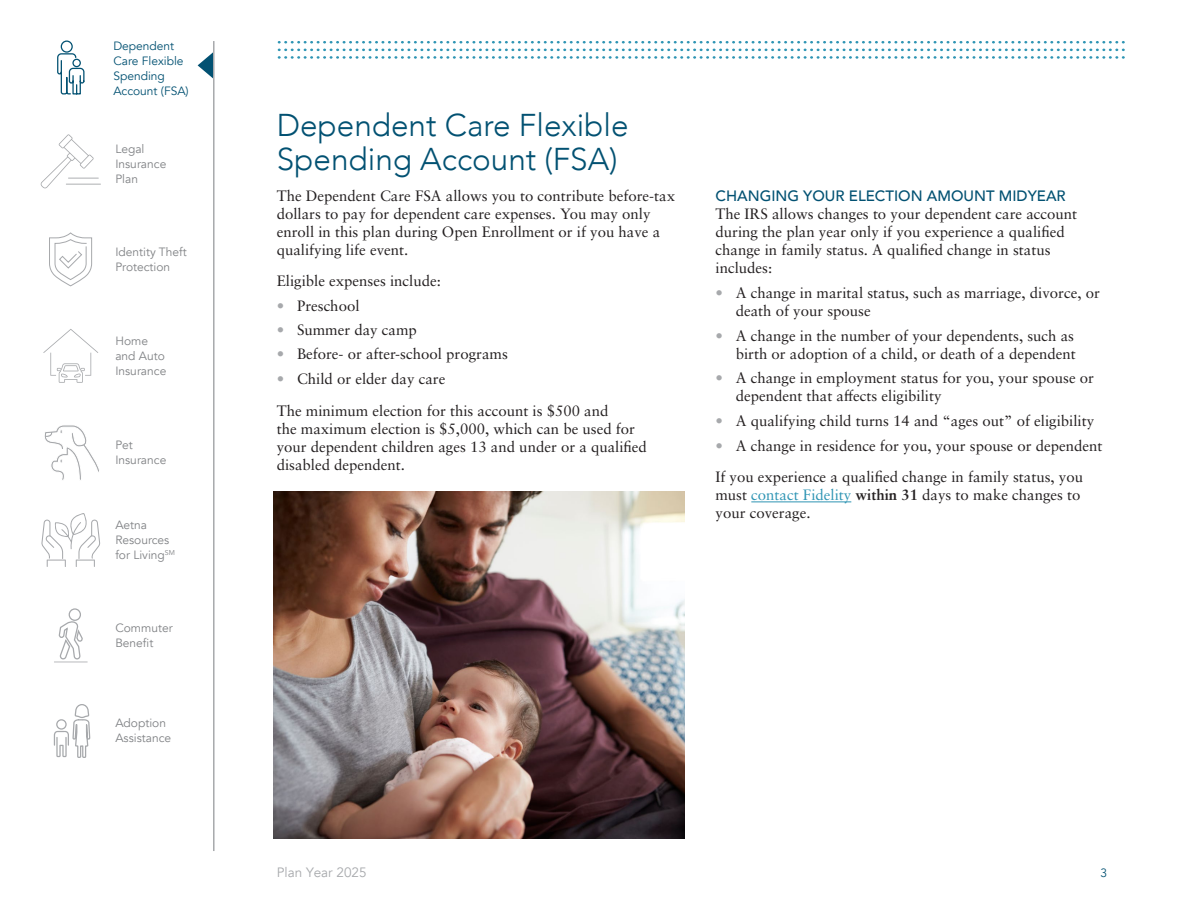
<style>
.page{position:relative;width:1188px;height:918px;background:#fff}
.page>*{position:absolute;margin:0;border:0;box-sizing:border-box;transform-origin:0 0}
.t1{font:300 31.5px/33px "Avenir";color:#025172}
.t2{font:15px/18px "Sabon LT Pro";color:#231f20}
.t3{font:500 15px "Avenir";color:#025172}
.t4{font:13.5px "Avenir";color:#a7a9ac}
.t5{font:12px/15px "Avenir";color:#808285}
.t6{font:12px/15px "Avenir";color:#025172}
.s1{color:#a7a9ac}
.s2{color:#2f95b4}
.s3{font-weight:700}
</style>
<div class="page">
<svg style="left:198px;top:52px;width:15px;height:26px"></svg>
<hr style="left:213px;top:41px;width:2px;height:810px;background:#a7a9ac">
<svg style="left:278px;top:41px;width:847px;height:18px"></svg>
<svg style="left:57px;top:40px;width:28px;height:55px"></svg>
<svg style="left:41px;top:134px;width:53px;height:54px"></svg>
<hr style="left:66px;top:184px;width:35px;height:1px;background:#a7a9ac">
<hr style="left:68px;top:178px;width:31px;height:1px;background:#a7a9ac">
<svg style="left:41px;top:513px;width:59px;height:54px"></svg>
<svg style="left:58px;top:608px;width:25px;height:52px"></svg>
<hr style="left:54px;top:662px;width:34px;height:1px;background:#a7a9ac">
<svg style="left:43px;top:329px;width:55px;height:54px"></svg>
<svg style="left:53px;top:704px;width:38px;height:54px"></svg>
<svg style="left:44px;top:425px;width:55px;height:55px"></svg>
<svg style="left:49px;top:232px;width:43px;height:55px"></svg>
<hr style="left:751px;top:502px;width:100px;height:1px;background:#2f95b4">
<img style="left:273px;top:491px;width:412px;height:347px">
<p class="t6" style="left:113px;top:39px;width:77px">Dependent<br>Care Flexible<br>Spending<br>Account (FSA)</p>
<p class="t5" style="left:115px;top:141px;width:52px">Legal<br>Insurance<br>Plan</p>
<p class="t5" style="left:115px;top:245px;width:73px">Identity Theft<br>Protection</p>
<p class="t5" style="left:115px;top:334px;width:52px">Home and Auto<br>Insurance</p>
<p class="t5" style="left:115px;top:438px;width:52px">Pet<br>Insurance</p>
<p class="t5" style="left:115px;top:518px;width:61px">Aetna<br>Resources for Living<sup>SM</sup></p>
<p class="t5" style="left:115px;top:620px;width:59px">Commuter<br>Benefit</p>
<p class="t5" style="left:115px;top:715px;width:57px">Adoption<br>Assistance</p>
<h1 class="t1" style="left:277px;top:109px;width:353px">Dependent Care Flexible<br>Spending Account (FSA)</h1>
<p class="t2" style="left:277px;top:186px;width:400px">The Dependent Care FSA allows you to contribute before-tax dollars to pay for dependent care expenses. You may only enroll in this plan during Open Enrollment or if you have a qualifying life event.</p>
<p class="t2" style="left:277px;top:272px;width:166px">Eligible expenses include:</p>
<p class="t2" style="left:277px;top:297px;width:84px"><span class="s1">•</span> Preschool</p>
<p class="t2" style="left:277px;top:320px;width:142px"><span class="s1">•</span> Summer day camp</p>
<p class="t2" style="left:277px;top:345px;width:233px"><span class="s1">•</span> Before- or after-school programs</p>
<p class="t2" style="left:277px;top:363px;width:333px;line-height:31.5px"><span class="s1">•</span> Child or elder day care<br>The minimum election for this account is $500 and</p>
<p class="t2" style="left:277px;top:419px;width:372px">the maximum election is $5,000, which can be used for your dependent children ages 13 and under or a qualified disabled dependent.</p>
<p class="t3" style="left:716px;top:183px;width:352px">CHANGING YOUR ELECTION AMOUNT MIDYEAR</p>
<p class="t2" style="left:716px;top:205px;width:363px">The IRS allows changes to your dependent care account during the plan year only if you experience a qualified change in family status. A qualified change in status includes:</p>
<p class="t2" style="left:736px;top:283px;width:366px;text-indent:-20px"><span class="s1">•</span> A change in marital status, such as marriage, divorce, or death of your spouse</p>
<p class="t2" style="left:716px;top:326px;width:362px;text-align:right"><span class="s1">•</span> A change in the number of your dependents, such as birth or adoption of a child, or death of a dependent</p>
<p class="t2" style="left:736px;top:369px;width:360px;text-indent:-20px"><span class="s1">•</span> A change in employment status for you, your spouse or dependent that affects eligibility</p>
<p class="t2" style="left:716px;top:412px;width:380px"><span class="s1">•</span> A qualifying child turns 14 and “ages out” of eligibility</p>
<p class="t2" style="left:716px;top:430px;width:388px;line-height:31.5px"><span class="s1">•</span> A change in residence for you, your spouse or dependent<br>If you experience a qualified change in family status, you</p>
<p class="t2" style="left:716px;top:486px;width:367px">must <span class="s2">contact Fidelity</span> <span class="s3">within 31</span> days to make changes to your coverage.</p>
<p class="t4" style="left:277px;top:865px;width:91px">Plan Year 2025</p>
<p class="t6" style="left:1101px;top:866px;width:8px">3</p>
</div>
